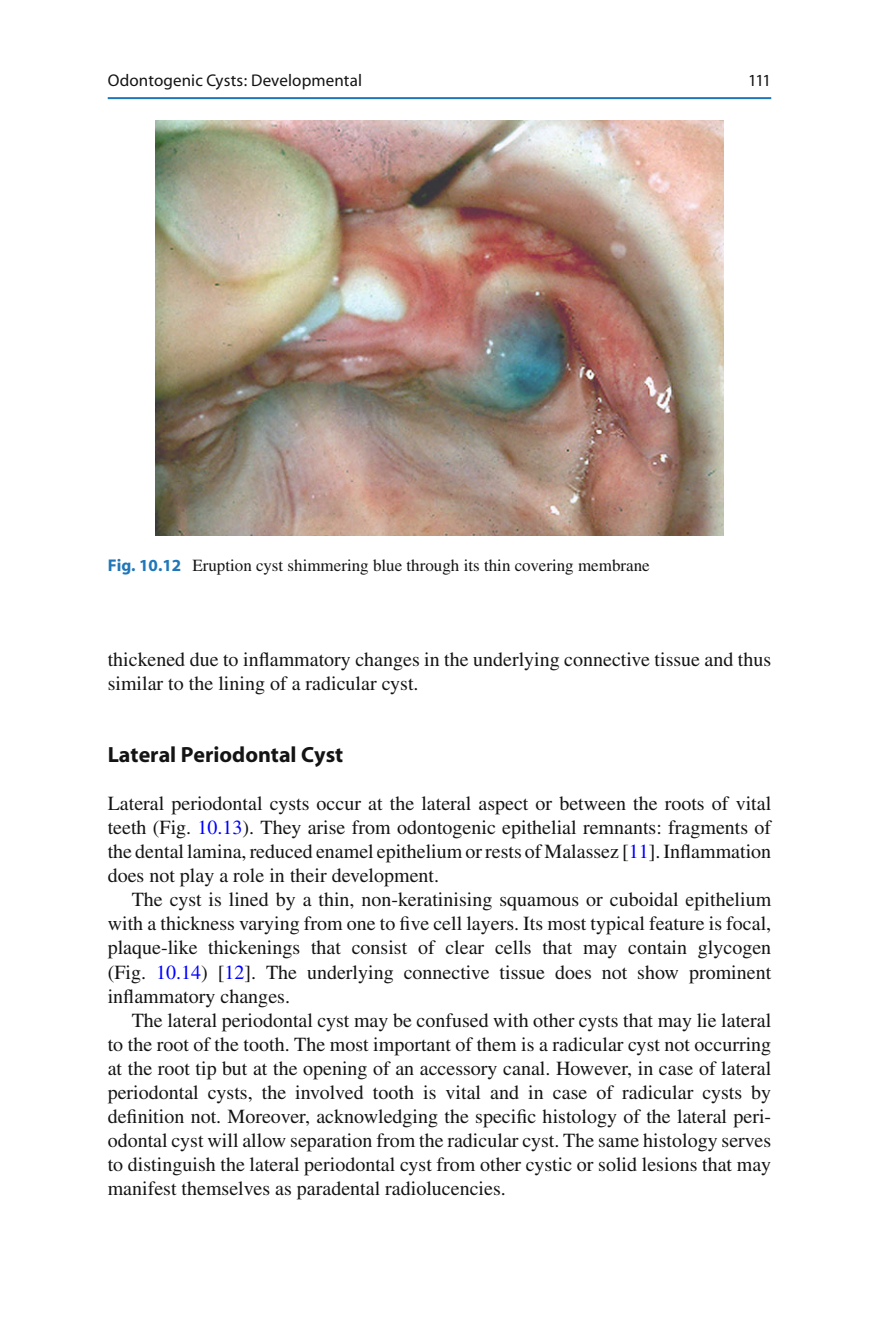
<style>
.page{position:relative;width:879px;height:1333px;background:#fff}
.page>*{position:absolute;margin:0;border:0;box-sizing:border-box;transform-origin:0 0}
.t1{font:700 22px "Myriad";color:#131413}
.t2{font:20px/24px "Times";color:#131413;text-align:justify}
.t3{font:17px "Times";color:#131413}
.t4{font:17px "Myriad";letter-spacing:.01em;color:#131413}
.s1{font-family:"Myriad";font-weight:700;color:#1f77b9}
.s2{color:#00f}
</style>
<div class="page">
<hr style="left:108px;top:97px;width:663px;height:2px;background:#1f77b9">
<img style="left:156px;top:121px;width:567px;height:414px">
<p class="t4" style="left:108px;top:74px;width:256px">Odontogenic Cysts: Developmental</p>
<p class="t4" style="left:748px;top:74px;width:25px">111</p>
<p class="t3" style="left:108px;top:559px;width:543px"><span class="s1">Fig. 10.12</span> Eruption cyst shimmering blue through its thin covering membrane</p>
<p class="t2" style="left:108px;top:649px;width:665px">thickened due to in fl ammatory changes in the underlying connective tissue and thus similar to the lining of a radicular cyst.</p>
<p class="t1" style="left:108px;top:746px;width:237px">Lateral Periodontal Cyst</p>
<p class="t2" style="left:108px;top:793px;width:665px">Lateral periodontal cysts occur at the lateral aspect or between the roots of vital teeth (Fig. <span class="s2">10.13</span> ). They arise from odontogenic epithelial remnants: fragments of the dental lamina, reduced enamel epithelium or rests of Malassez [ <span class="s2">11</span> ] . In fl ammation does not play a role in their development.</p>
<p class="t2" style="left:108px;top:889px;width:665px;text-indent:24px">The cyst is lined by a thin, non-keratinising squamous or cuboidal epithelium with a thickness varying from one to fi ve cell layers. Its most typical feature is focal, plaque-like thickenings that consist of clear cells that may contain glycogen (Fig. <span class="s2">10.14</span> ) [ <span class="s2">12</span> ] . The underlying connective tissue does not show prominent in fl ammatory changes.</p>
<p class="t2" style="left:108px;top:1009px;width:665px;text-indent:24px">The lateral periodontal cyst may be confused with other cysts that may lie lateral to the root of the tooth. The most important of them is a radicular cyst not occurring at the root tip but at the opening of an accessory canal. However, in case of lateral periodontal cysts, the involved tooth is vital and in case of radicular cysts by de fi nition not. Moreover, acknowledging the speci fi c histology of the lateral peri&shy;odontal cyst will allow separation from the radicular cyst. The same histology serves to distinguish the lateral periodontal cyst from other cystic or solid lesions that may manifest themselves as paradental radiolucencies.</p>
</div>
